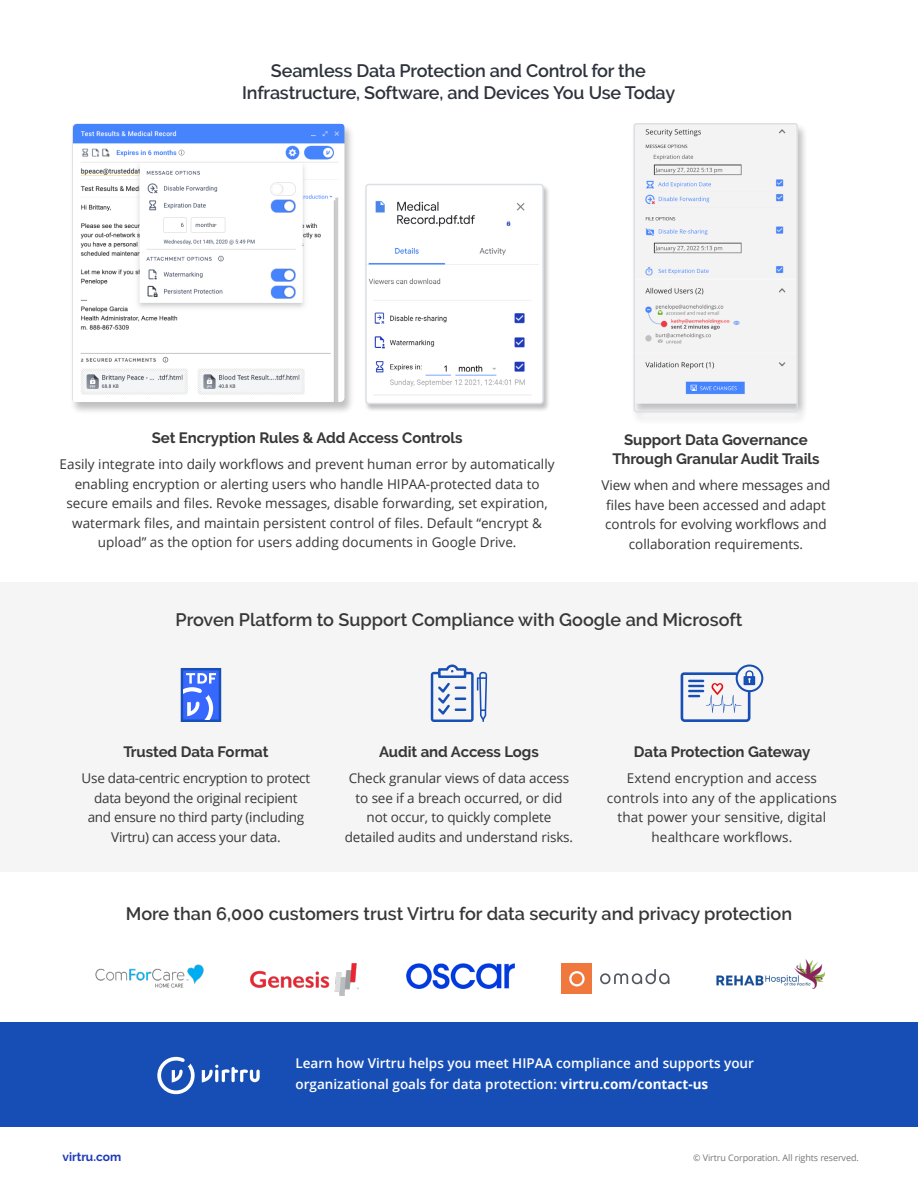
<style>
.page{position:relative;width:918px;height:1188px;background:#fff}
.page>*{position:absolute;margin:0;border:0;box-sizing:border-box;transform-origin:0 0}
.t1{font:600 18px "Raleway";color:#373737}
.t2{font:600 18px/21.6px "Raleway";letter-spacing:-.01em;color:#2d323b;text-align:center}
.t3{font:700 15px/19.5px "Raleway";letter-spacing:-.005em;color:#373737;text-align:center}
.t4{font:13.5px/19.5px "Open Sans";color:#373737;text-align:center}
.t5{font:13.5px/19.5px "Open Sans";letter-spacing:-.02em;color:#373737;text-align:center}
.t6{font:600 13.5px/21px "Open Sans";color:#fff}
.t7{font:700 12px "Raleway";color:#1e3ab9}
.t8{font:9px "Open Sans";letter-spacing:-.01em;color:#767676}
.s1{font-weight:700}
</style>
<div class="page">
<img style="left:95px;top:964px;width:108px;height:24px">
<img style="left:251px;top:963px;width:108px;height:32px">
<img style="left:406px;top:963px;width:108px;height:25px">
<div style="left:561px;top:963px;width:31px;height:31px;background:#f0783c"></div>
<svg style="left:569px;top:971px;width:16px;height:15px"></svg>
<svg style="left:600px;top:969px;width:69px;height:15px"></svg>
<img style="left:717px;top:959px;width:108px;height:30px">
<div style="left:0;top:582px;width:918px;height:290px;background:#f5f5f5"></div>
<svg style="left:181px;top:668px;width:40px;height:54px"></svg>
<div style="left:0;top:1022px;width:918px;height:104px;background:#174eb6"></div>
<svg style="left:157px;top:1057px;width:103px;height:37px"></svg>
<div style="left:631px;top:123px;width:178px;height:303px;background:#000;opacity:.25"></div>
<img style="left:634px;top:123px;width:164px;height:281px">
<div style="left:634px;top:123px;width:164px;height:290px;border:2px solid #dce0e5;border-radius:2px"></div>
<div style="left:69px;top:123px;width:286px;height:292px;background:#000;opacity:.25"></div>
<img style="left:72px;top:123px;width:272px;height:279px">
<div style="left:364px;top:184px;width:186px;height:228px;background:#000;opacity:.25"></div>
<img style="left:368px;top:187px;width:171px;height:214px">
<div style="left:365px;top:184px;width:179px;height:220px;border:2px solid #dce0e5;border-radius:3px"></div>
<svg style="left:431px;top:664px;width:56px;height:58px"></svg>
<svg style="left:681px;top:664px;width:82px;height:58px"></svg>
<h1 class="t2" style="left:242px;top:60px;width:435px">Seamless Data Protection and Control for the<br>Infrastructure, Software, and Devices You Use Today</h1>
<p class="t3" style="left:152px;top:428px;width:312px">Set Encryption Rules &amp; Add Access Controls</p>
<p class="t4" style="left:60px;top:454px;width:496px">Easily integrate into daily workflows and prevent human error by automatically enabling encryption or alerting users who handle HIPAA-protected data to secure emails and files. Revoke messages, disable forwarding, set expiration, watermark files, and maintain persistent control of files. Default “encrypt &amp; upload” as the option for users adding documents in Google Drive.</p>
<p class="t3" style="left:612px;top:430px;width:209px">Support Data Governance<br>Through Granular Audit Trails</p>
<p class="t4" style="left:601px;top:475px;width:231px">View when and where messages and files have been accessed and adapt controls for evolving workflows and collaboration requirements.</p>
<h1 class="t1" style="left:176px;top:609px;width:568px">Proven Platform to Support Compliance with Google and Microsoft</h1>
<p class="t3" style="left:123px;top:742px;width:147px">Trusted Data Format</p>
<p class="t5" style="left:82px;top:768px;width:230px">Use data-centric encryption to protect data beyond the original recipient and ensure no third party (including Virtru) can access your data.</p>
<p class="t3" style="left:379px;top:742px;width:161px">Audit and Access Logs</p>
<p class="t4" style="left:345px;top:768px;width:230px">Check granular views of data access to see if a breach occurred, or did not occur, to quickly complete detailed audits and understand risks.</p>
<p class="t3" style="left:634px;top:742px;width:178px">Data Protection Gateway</p>
<p class="t4" style="left:607px;top:768px;width:232px">Extend encryption and access controls into any of the applications that power your sensitive, digital healthcare workflows.</p>
<h1 class="t1" style="left:126px;top:903px;width:668px">More than 6,000 customers trust Virtru for data security and privacy protection</h1>
<p class="t6" style="left:296px;top:1053px;width:460px">Learn how Virtru helps you meet HIPAA compliance and supports your organizational goals for data protection: <span class="s1">virtru.com/contact-us</span></p>
<p class="t7" style="left:62px;top:1150px;width:60px">virtru.com</p>
<p class="t8" style="left:693px;top:1151px;width:167px">© Virtru Corporation. All rights reserved.</p>
</div>
